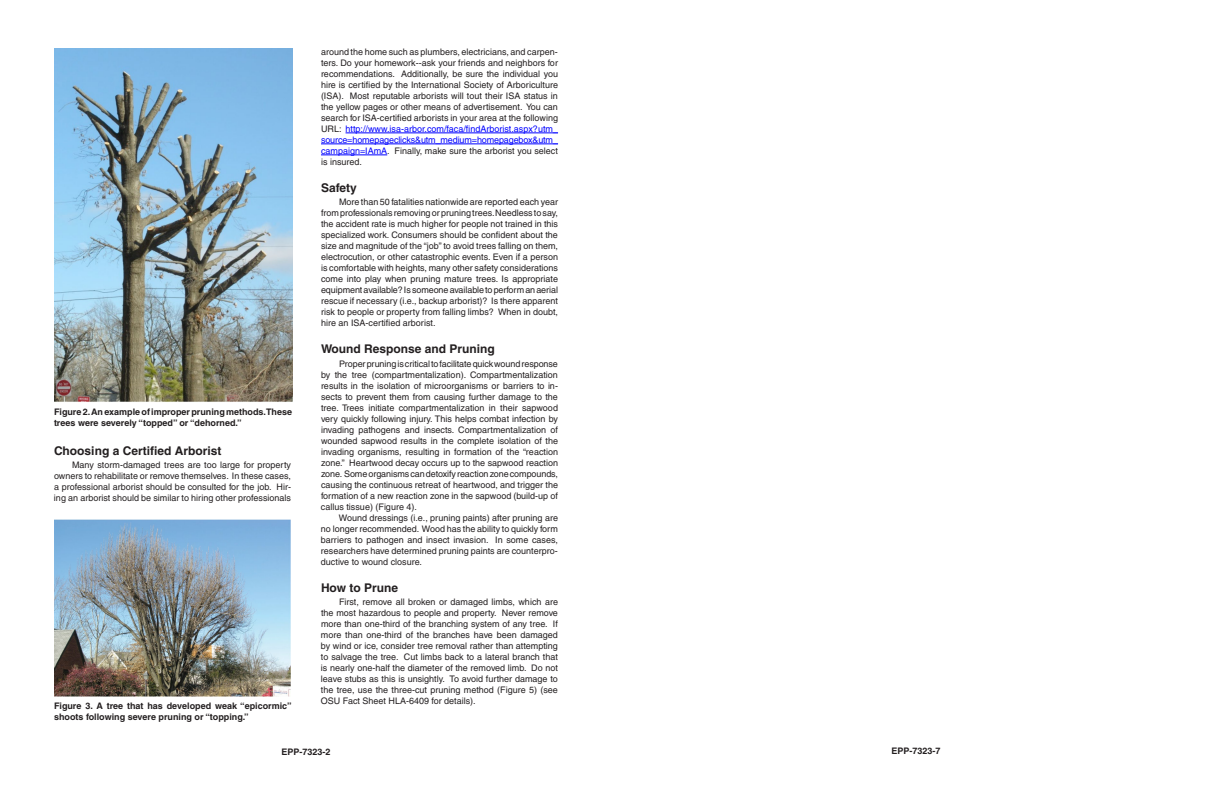
<style>
.page{position:relative;width:1224px;height:792px;background:#fff}
.page>*{position:absolute;margin:0;border:0;box-sizing:border-box;transform-origin:0 0}
.t1{font:700 12px "Helvetica";color:#231f20}
.t2{font:9px/11px "Helvetica";color:#231f20;text-align:justify}
.t3{font:700 9px/11px "Helvetica";color:#231f20}
.s1{color:#00f}
</style>
<div class="page">
<hr style="left:346px;top:133px;width:212px;height:1px;background:#00f">
<hr style="left:321px;top:144px;width:237px;height:1px;background:#00f">
<hr style="left:321px;top:155px;width:66px;height:1px;background:#00f">
<img style="left:54px;top:48px;width:238px;height:354px">
<img style="left:54px;top:519px;width:237px;height:178px">
<p class="t3" style="left:54px;top:406px;width:240px">Figure 2. An example of improper pruning methods. These trees were severely “topped” or “dehorned.”</p>
<h1 class="t1" style="left:54px;top:443px;width:169px">Choosing a Certified Arborist</h1>
<p class="t2" style="left:54px;top:459px;width:239px;text-indent:18px">Many storm-damaged trees are too large for property owners to rehabilitate or remove themselves. In these cases, a professional arborist should be consulted for the job. Hir&shy;ing an arborist should be similar to hiring other professionals</p>
<p class="t3" style="left:54px;top:700px;width:239px">Figure 3. A tree that has developed weak “epicormic” shoots following severe pruning or “topping.”</p>
<p class="t2" style="left:321px;top:46px;width:239px">around the home such as plumbers, electricians, and carpen&shy;ters. Do your homework--ask your friends and neighbors for recommendations. Additionally, be sure the individual you hire is certified by the International Society of Arboriculture (ISA). Most reputable arborists will tout their ISA status in the yellow pages or other means of advertisement. You can search for ISA-certified arborists in your area at the following URL: <span class="s1">http://www.isa-arbor.com/faca/findArborist.aspx?utm_ source=homepageclicks&amp;utm_medium=homepagebox&amp;utm_ campaign=IAmA</span>. Finally, make sure the arborist you select is insured.</p>
<h1 class="t1" style="left:321px;top:180px;width:37px">Safety</h1>
<p class="t2" style="left:321px;top:197px;width:239px;text-indent:18px">More than 50 fatalities nationwide are reported each year from professionals removing or pruning trees. Needless to say, the accident rate is much higher for people not trained in this specialized work. Consumers should be confident about the size and magnitude of the “job” to avoid trees falling on them, electrocution, or other catastrophic events. Even if a person is comfortable with heights, many other safety considerations come into play when pruning mature trees. Is appropriate equipment available?Is someone available to perform an aerial rescue if necessary (i.e., backup arborist)? Is there apparent risk to people or property from falling limbs? When in doubt, hire an ISA-certified arborist.</p>
<h1 class="t1" style="left:321px;top:342px;width:175px">Wound Response and Pruning</h1>
<p class="t2" style="left:321px;top:358px;width:239px;text-indent:18px">Proper pruning is critical to facilitate quick wound response by the tree (compartmentalization). Compartmentalization results in the isolation of microorganisms or barriers to in&shy;sects to prevent them from causing further damage to the tree. Trees initiate compartmentalization in their sapwood very quickly following injury. This helps combat infection by invading pathogens and insects. Compartmentalization of wounded sapwood results in the complete isolation of the invading organisms, resulting in formation of the “reaction zone.” Heartwood decay occurs up to the sapwood reaction zone. Some organisms can detoxify reaction zone compounds, causing the continuous retreat of heartwood, and trigger the formation of a new reaction zone in the sapwood (build-up of callus tissue) (Figure 4).</p>
<p class="t2" style="left:321px;top:512px;width:239px;text-indent:18px">Wound dressings (i.e., pruning paints) after pruning are no longer recommended. Wood has the ability to quickly form barriers to pathogen and insect invasion. In some cases, researchers have determined pruning paints are counterpro&shy;ductive to wound closure.</p>
<h1 class="t1" style="left:321px;top:580px;width:79px">How to Prune</h1>
<p class="t2" style="left:321px;top:596px;width:239px;text-indent:18px">First, remove all broken or damaged limbs, which are the most hazardous to people and property. Never remove more than one-third of the branching system of any tree. If more than one-third of the branches have been damaged by wind or ice, consider tree removal rather than attempting to salvage the tree. Cut limbs back to a lateral branch that is nearly one-half the diameter of the removed limb. Do not leave stubs as this is unsightly. To avoid further damage to the tree, use the three-cut pruning method (Figure 5) (see OSU Fact Sheet HLA-6409 for details).</p>
<p class="t3" style="left:281px;top:746px;width:51px">EPP-7323-2</p>
<p class="t3" style="left:891px;top:745px;width:51px">EPP-7323-7</p>
</div>
